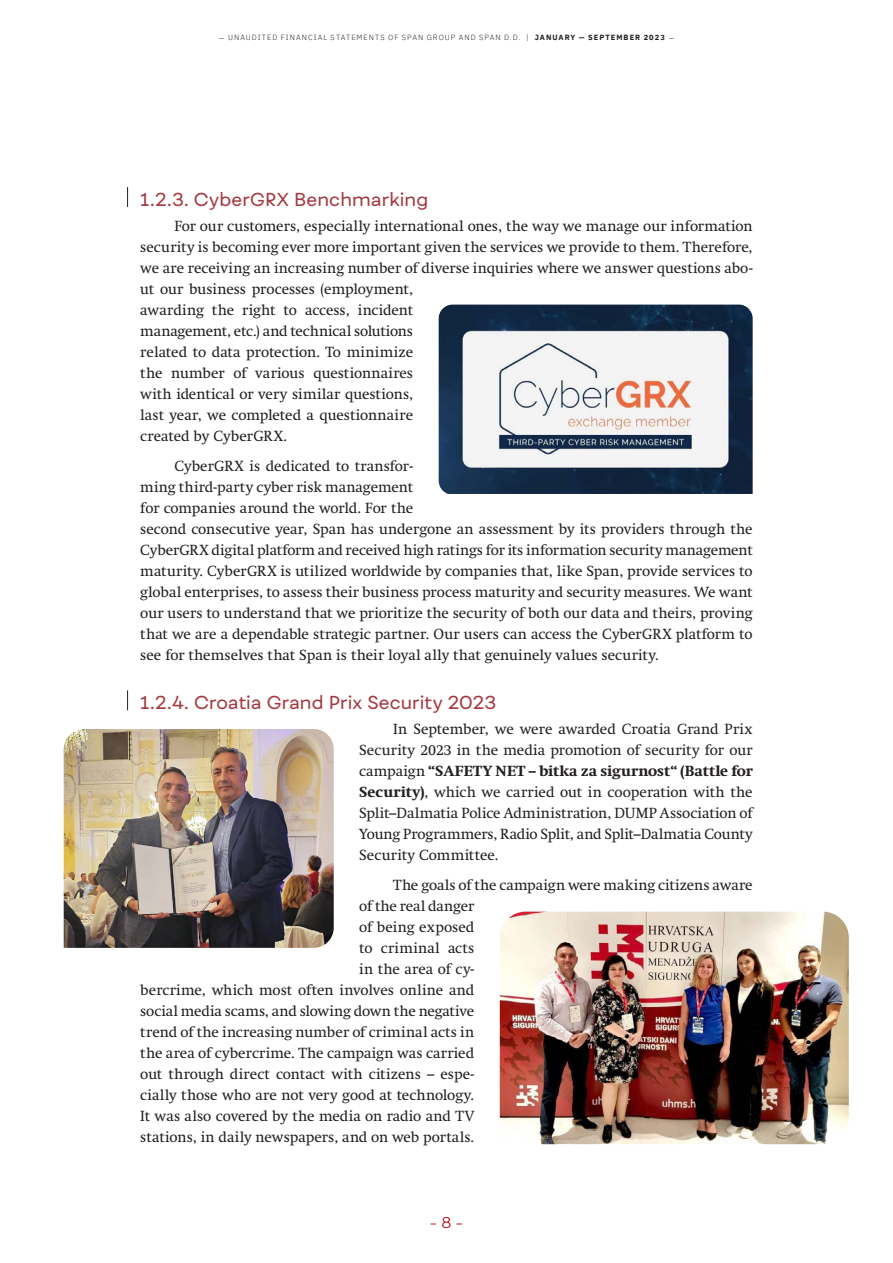
<style>
.page{position:relative;width:893px;height:1263px;background:#fff}
.page>*{position:absolute;margin:0;border:0;box-sizing:border-box;transform-origin:0 0}
.t1{font:18px "Fibra One";letter-spacing:.01em;color:#a43941}
.t2{font:15px/21px "Swift Neue LT Pro";color:#231f20}
.t3{font:15px "Swift Neue LT Pro";letter-spacing:.02em;color:#231f20}
.t4{font:300 15px "Fibra One";color:#b50e1a}
.t5{font:300 7.5px "IBM Plex Sans";letter-spacing:.135em;color:#231f20}
.s1{font-family:"Minion Pro";font-weight:400}
.s2{font-weight:700}
</style>
<div class="page">
<svg style="left:127px;top:187px;width:1px;height:20px"></svg>
<svg style="left:127px;top:690px;width:1px;height:20px"></svg>
<img style="left:500px;top:912px;width:349px;height:232px">
<img style="left:64px;top:729px;width:270px;height:219px">
<img style="left:439px;top:305px;width:314px;height:189px">
<p class="t5" style="left:219px;top:32px;width:457px"><span class="s1">-</span> UNAUDITED FINANCIAL STATEMENTS OF SPAN GROUP AND SPAN D.D. | <span class="s2">JANUARY — SEPTEMBER 2023</span> <span class="s1">-</span></p>
<p class="t1" style="left:140px;top:188px;width:290px">1.2.3. CyberGRX Benchmarking</p>
<p class="t2" style="left:140px;top:215px;width:614px;text-indent:34px">For our customers, especially international ones, the way we manage our information security is becoming ever more important given the services we provide to them. Therefore, we are receiving an increasing number of diverse inquiries where we answer questions abo&shy;ut our business processes (employment,<br>awarding the right to access, incident<br>management, etc.) and technical solutions<br>related to data protection. To minimize<br>the number of various questionnaires<br>with identical or very similar questions,<br>last year, we completed a questionnaire<br>created by CyberGRX.</p>
<p class="t2" style="left:140px;top:455px;width:614px;text-indent:34px">CyberGRX is dedicated to transfor-<br>ming third-party cyber risk management<br>for companies around the world. For the<br>second consecutive year, Span has undergone an assessment by its providers through the CyberGRX digital platform and received high ratings for its information security management maturity. CyberGRX is utilized worldwide by companies that, like Span, provide services to global enterprises, to assess their business process maturity and security measures. We want our users to understand that we prioritize the security of both our data and theirs, proving that we are a dependable strategic partner. Our users can access the CyberGRX platform to see for themselves that Span is their loyal ally that genuinely values security.</p>
<p class="t1" style="left:140px;top:692px;width:357px">1.2.4. Croatia Grand Prix Security 2023</p>
<p class="t2" style="left:359px;top:719px;width:395px;text-align:justify;text-indent:34px">In September, we were awarded Croatia Grand Prix Security 2023 in the media promotion of security for our campaign <span class="s2">“SAFETY NET – bitka za sigurnost“ (Battle for Security)</span>, which we carried out in cooperation with the Split–Dalmatia Police Administration, DUMP Association of Young Programmers, Radio Split, and Split–Dalmatia County Security Committee.</p>
<p class="t2" style="left:393px;top:874px;width:361px">The goals of the campaign were making citizens aware</p>
<p class="t2" style="left:359px;top:895px;width:116px">of the real danger</p>
<p class="t2" style="left:359px;top:916px;width:117px">of being exposed</p>
<p class="t3" style="left:359px;top:939px;width:117px">to criminal acts</p>
<p class="t2" style="left:359px;top:958px;width:117px">in the area of cy-</p>
<p class="t2" style="left:140px;top:979px;width:335px">bercrime, which most often involves online and</p>
<p class="t2" style="left:140px;top:1000px;width:335px">social media scams, and slowing down the negative</p>
<p class="t2" style="left:140px;top:1021px;width:335px">trend of the increasing number of criminal acts in</p>
<p class="t2" style="left:140px;top:1042px;width:335px">the area of cybercrime. The campaign was carried</p>
<p class="t2" style="left:140px;top:1063px;width:335px">out through direct contact with citizens – espe-</p>
<p class="t2" style="left:140px;top:1084px;width:335px">cially those who are not very good at technology.</p>
<p class="t2" style="left:140px;top:1105px;width:335px">It was also covered by the media on radio and TV</p>
<p class="t2" style="left:140px;top:1126px;width:335px">stations, in daily newspapers, and on web portals.</p>
<p class="t4" style="left:429px;top:1213px;width:36px">- 8 -</p>
</div>
